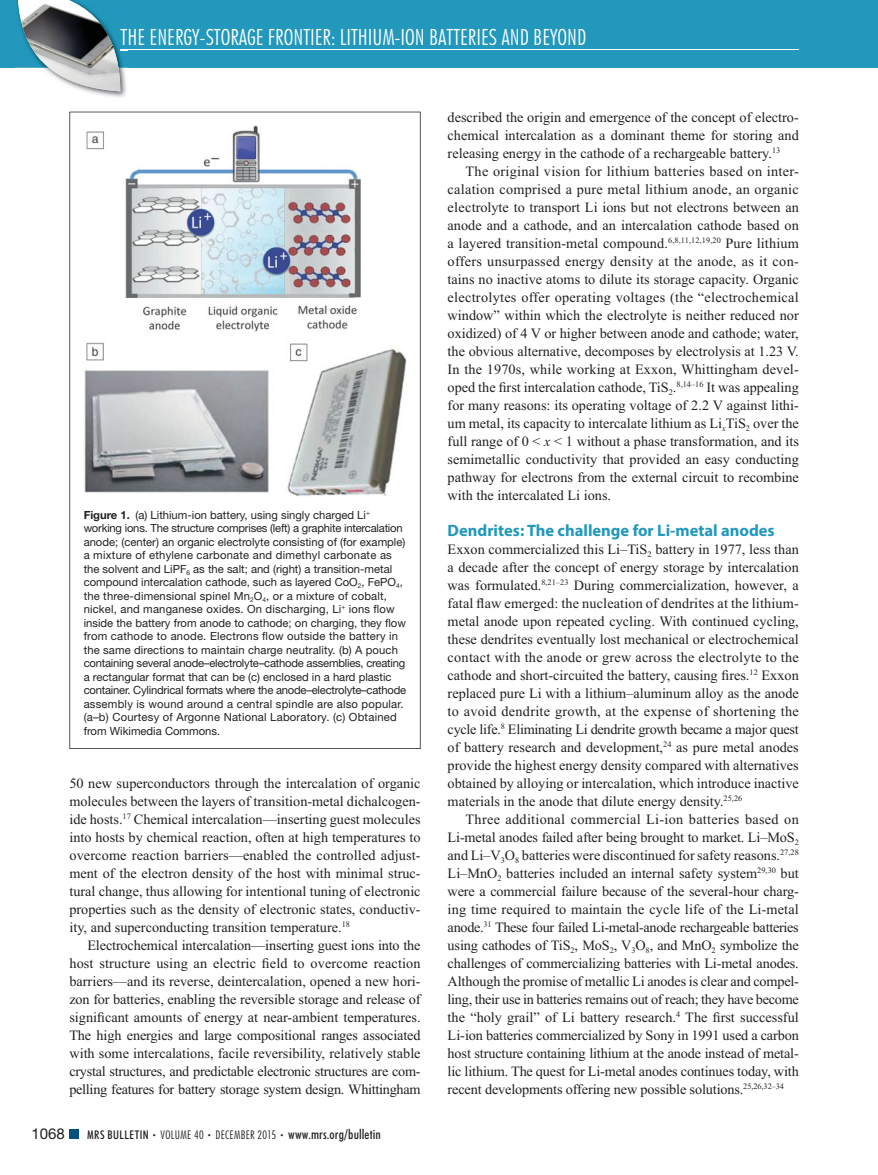
<style>
.page{position:relative;width:878px;height:1175px;background:#fff}
.page>*{position:absolute;margin:0;border:0;box-sizing:border-box;transform-origin:0 0}
.t1{font:300 condensed 22.5px "Futura BT";color:#fff}
.t2{font:700 16.5px "Myriad Pro";color:#2198bc}
.t3{font:15px "Helvetica Neue LT Std";color:#231f20}
.t4{font:14.25px/18px "Times New Roman";color:#231f20;text-align:justify}
.t5{font:300 condensed 12px "Futura BT";letter-spacing:.025em;color:#231f20}
.t6{font:11.25px/13.5px "Helvetica Neue LT Std";color:#231f20}
.s1{font-weight:700}
.s2{font-weight:500}
.s3{font-size:7.5px}
.s4{font-weight:500;font-size:13.5px}
.s5{font-style:italic}
</style>
<div class="page">
<div style="left:0;top:0;width:878px;height:68px;background:#2198bc"></div>
<hr style="left:121px;top:50px;width:678px;height:1px;background:#fff">
<div style="left:69px;top:1130px;width:9px;height:8px;background:#005080"></div>
<img style="left:89px;top:92px;width:37px;height:5px">
<svg style="left:120px;top:49px;width:7px;height:43px"></svg>
<img style="left:17px;top:0;width:103px;height:92px">
<svg style="left:69px;top:112px;width:351px;height:637px"></svg>
<h1 class="t1" style="left:121px;top:29px;width:467px">THE ENERGY-STORAGE FRONTIER: LITHIUM-ION BATTERIES AND BEYOND</h1>
<p class="t6" style="left:84px;top:509px;width:324px"><span class="s1">Figure 1.</span> (a) Lithium-ion battery, using singly charged Li <sup>+ </sup>working ions. The structure comprises (left) a graphite intercalation anode; (center) an organic electrolyte consisting of (for example) a mixture of ethylene carbonate and dimethyl carbonate as the solvent and LiPF <sub>6</sub> as the salt; and (right) a transition-metal compound intercalation cathode, such as layered CoO <sub>2</sub>, FePO <sub>4</sub>, the three-dimensional spinel Mn <sub>2</sub>O <sub>4</sub>, or a mixture of cobalt, nickel, and manganese oxides. On discharging, Li <sup>+</sup> ions flow inside the battery from anode to cathode; on charging, they flow from cathode to anode. Electrons flow outside the battery in the same directions to maintain charge neutrality. (b) A pouch containing several anode–electrolyte–cathode assemblies, creating a rectangular format that can be (c) enclosed in a hard plastic container. Cylindrical formats where the anode–electrolyte–cathode assembly is wound around a central spindle are also popular. (a–b) Courtesy of Argonne National Laboratory. (c) Obtained from Wikimedia Commons.</p>
<p class="t4" style="left:69px;top:775px;width:353px">50 new superconductors through the intercalation of organic molecules between the layers of transition-metal dichalcogen&shy;ide hosts. <sup>17</sup> Chemical intercalation—inserting guest molecules into hosts by chemical reaction, often at high temperatures to overcome reaction barriers—enabled the controlled adjust&shy;ment of the electron density of the host with minimal struc&shy;tural change, thus allowing for intentional tuning of electronic properties such as the density of electronic states, conductiv&shy;ity, and superconducting transition temperature. <sup>18</sup></p>
<p class="t4" style="left:69px;top:937px;width:353px;text-indent:18px">Electrochemical intercalation—inserting guest ions into the host structure using an electric field to overcome reaction barriers—and its reverse, deintercalation, opened a new hori&shy;zon for batteries, enabling the reversible storage and release of significant amounts of energy at near-ambient temperatures.<br>The high energies and large compositional ranges associated with some intercalations, facile reversibility, relatively stable crystal structures, and predictable electronic structures are com&shy;pelling features for battery storage system design. Whittingham</p>
<p class="t3" style="left:32px;top:1128px;width:35px">1068</p>
<p class="t5" style="left:87px;top:1130px;width:295px"><span class="s2">MRS BULLETIN</span> <span class="s3">•</span> VOLUME 40 <span class="s3">•</span> DECEMBER 2015 <span class="s3">•</span> <span class="s4">www.mrs.org/bulletin</span></p>
<p class="t4" style="left:447px;top:109px;width:353px">described the origin and emergence of the concept of electro&shy;chemical intercalation as a dominant theme for storing and releasing energy in the cathode of a rechargeable battery. <sup>13</sup></p>
<p class="t4" style="left:447px;top:163px;width:353px;text-indent:18px">The original vision for lithium batteries based on inter&shy;calation comprised a pure metal lithium anode, an organic electrolyte to transport Li ions but not electrons between an anode and a cathode, and an intercalation cathode based on a layered transition-metal compound. <sup>6</sup> <sup>,</sup> <sup>8</sup> <sup>,</sup> <sup>11</sup> <sup>,</sup> <sup>12</sup> <sup>,</sup> <sup>19</sup> <sup>,</sup> <sup>20</sup> Pure lithium offers unsurpassed energy density at the anode, as it con&shy;tains no inactive atoms to dilute its storage capacity. Organic electrolytes offer operating voltages (the “electrochemical window” within which the electrolyte is neither reduced nor oxidized) of 4 V or higher between anode and cathode; water, the obvious alternative, decomposes by electrolysis at 1.23 V.<br>In the 1970s, while working at Exxon, Whittingham devel&shy;oped the first intercalation cathode, TiS <sub>2</sub> . <sup>8</sup> <sup>,</sup> <sup>14</sup> <sup>–</sup> <sup>16</sup> It was appealing for many reasons: its operating voltage of 2.2 V against lithi&shy;um metal, its capacity to intercalate lithium as Li <sub>x</sub> TiS <sub>2</sub> over the full range of 0 &lt; <span class="s5">x</span> &lt; 1 without a phase transformation, and its semimetallic conductivity that provided an easy conducting pathway for electrons from the external circuit to recombine with the intercalated Li ions.</p>
<p class="t2" style="left:447px;top:524px;width:328px">Dendrites: The challenge for Li-metal anodes</p>
<p class="t4" style="left:447px;top:541px;width:353px">Exxon commercialized this Li–TiS <sub>2</sub> battery in 1977, less than a decade after the concept of energy storage by intercalation was formulated. <sup>8</sup> <sup>,</sup> <sup>21</sup> <sup>–</sup> <sup>23</sup> During commercialization, however, a fatal flaw emerged: the nucleation of dendrites at the lithium&shy;metal anode upon repeated cycling. With continued cycling, these dendrites eventually lost mechanical or electrochemical contact with the anode or grew across the electrolyte to the cathode and short-circuited the battery, causing fires. <sup>12</sup> Exxon replaced pure Li with a lithium–aluminum alloy as the anode to avoid dendrite growth, at the expense of shortening the cycle life. <sup>8</sup> Eliminating Li dendrite growth became a major quest of battery research and development, <sup>24</sup> as pure metal anodes provide the highest energy density compared with alternatives obtained by alloying or intercalation, which introduce inactive materials in the anode that dilute energy density. <sup>25</sup> <sup>,</sup> <sup>26</sup></p>
<p class="t4" style="left:447px;top:811px;width:353px;text-indent:18px">Three additional commercial Li-ion batteries based on Li-metal anodes failed after being brought to market. Li–MoS <sub>2 </sub>and Li–V <sub>3</sub> O <sub>8</sub> batteries were discontinued for safety reasons. <sup>27</sup> <sup>,</sup> <sup>28<br></sup>Li–MnO <sub>2</sub> batteries included an internal safety system <sup>29</sup> <sup>,</sup> <sup>30</sup> but were a commercial failure because of the several-hour charg&shy;ing time required to maintain the cycle life of the Li-metal anode. <sup>31</sup> These four failed Li-metal-anode rechargeable batteries using cathodes of TiS <sub>2</sub> , MoS <sub>2</sub> , V <sub>3</sub> O <sub>8</sub> , and MnO <sub>2</sub> symbolize the challenges of commercializing batteries with Li-metal anodes.<br>Although the promise of metallic Li anodes is clear and compel&shy;ling, their use in batteries remains out of reach; they have become the “holy grail” of Li battery research. <sup>4</sup> The first successful Li-ion batteries commercialized by Sony in 1991 used a carbon host structure containing lithium at the anode instead of metal&shy;lic lithium. The quest for Li-metal anodes continues today, with recent developments offering new possible solutions. <sup>25</sup> <sup>,</sup> <sup>26</sup> <sup>,</sup> <sup>32</sup> <sup>–</sup> <sup>34</sup></p>
</div>
